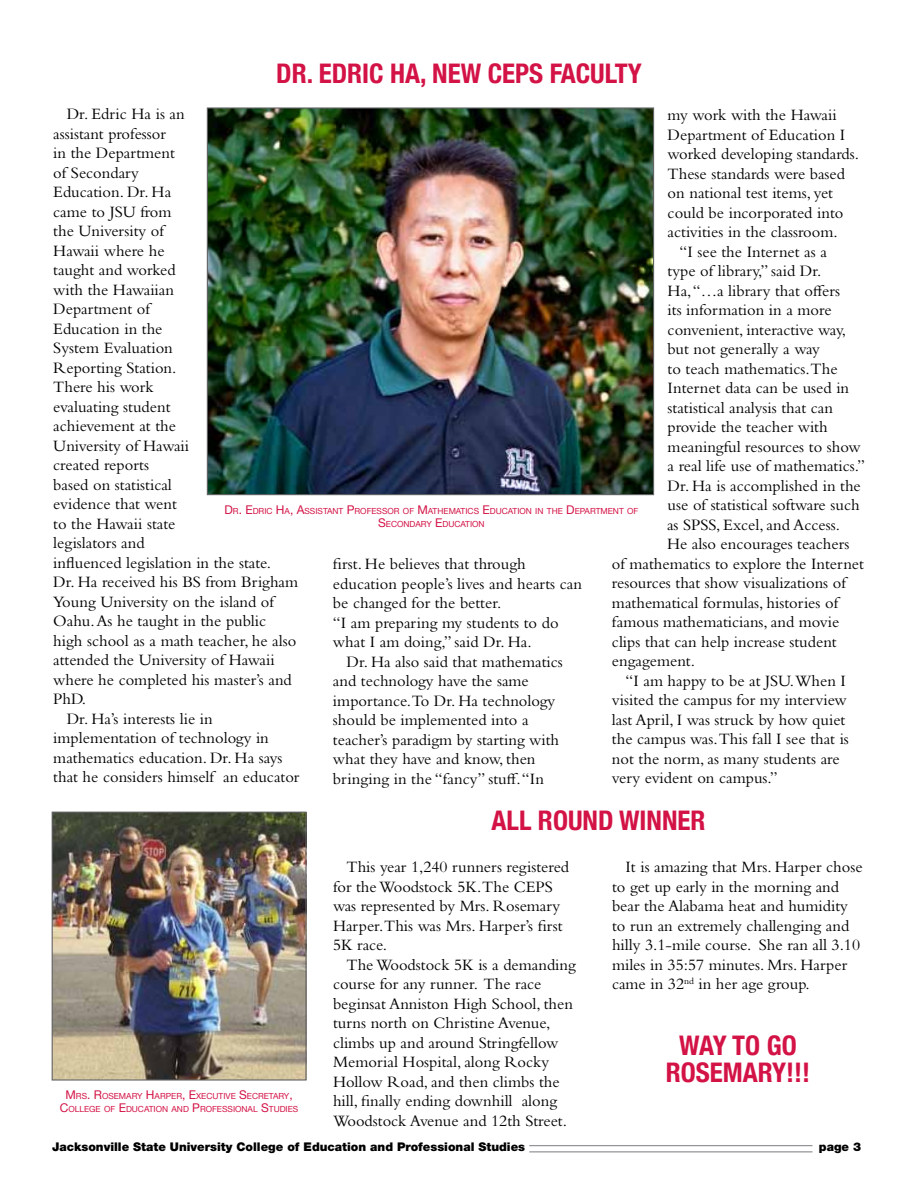
<style>
.page{position:relative;width:918px;height:1188px;background:#fff}
.page>*{position:absolute;margin:0;border:0;box-sizing:border-box;transform-origin:0 0}
.t1{font:700 condensed 27px/27px "Helvetica Neue";color:#d31245;text-align:center}
.t2{font:16.5px/19.5px "Bembo Std";color:#000}
.t3{font:900 12px "Helvetica Neue";color:#000}
.t4{font:8.4px/13.5px "Helvetica Neue";color:#d31245;text-align:center}
.s1{font-size:12px}
</style>
<div class="page">
<img style="left:209px;top:109px;width:443px;height:384px">
<img style="left:54px;top:814px;width:251px;height:265px">
<div style="left:52px;top:812px;width:255px;height:269px;border:1px solid #636466"></div>
<hr style="left:529px;top:1145px;width:283px;height:1px;background:#939598">
<hr style="left:529px;top:1151px;width:283px;height:1px;background:#939598">
<h1 class="t1" style="left:276px;top:60px;width:367px">DR. EDRIC HA, NEW CEPS FACULTY</h1>
<p class="t2" style="left:67px;top:104px;width:119px">Dr. Edric Ha is an</p>
<p class="t2" style="left:53px;top:123px;width:114px">assistant professor</p>
<p class="t2" style="left:53px;top:143px;width:123px">in the Department</p>
<p class="t2" style="left:53px;top:162px;width:87px">of Secondary</p>
<p class="t2" style="left:53px;top:182px;width:119px">Education. Dr. Ha</p>
<p class="t2" style="left:53px;top:201px;width:120px">came to JSU from</p>
<p class="t2" style="left:53px;top:221px;width:112px">the University of</p>
<p class="t2" style="left:53px;top:240px;width:113px">Hawaii where he</p>
<p class="t2" style="left:53px;top:260px;width:124px">taught and worked</p>
<p class="t2" style="left:53px;top:279px;width:122px">with the Hawaiian</p>
<p class="t2" style="left:53px;top:299px;width:98px">Department of</p>
<p class="t2" style="left:53px;top:318px;width:111px">Education in the</p>
<p class="t2" style="left:53px;top:338px;width:121px">System Evaluation</p>
<p class="t2" style="left:53px;top:357px;width:125px">Reporting Station.</p>
<p class="t2" style="left:53px;top:377px;width:102px">There his work</p>
<p class="t2" style="left:53px;top:396px;width:119px">evaluating student</p>
<p class="t2" style="left:53px;top:416px;width:124px">achievement at the</p>
<p class="t2" style="left:53px;top:435px;width:137px">University of Hawaii</p>
<p class="t2" style="left:53px;top:455px;width:97px">created reports</p>
<p class="t2" style="left:53px;top:474px;width:120px">based on statistical</p>
<p class="t2" style="left:53px;top:494px;width:125px">evidence that went</p>
<p class="t2" style="left:53px;top:513px;width:124px">to the Hawaii state</p>
<p class="t2" style="left:53px;top:533px;width:93px">legislators and</p>
<p class="t2" style="left:53px;top:552px;width:219px">influenced legislation in the state.</p>
<p class="t2" style="left:53px;top:572px;width:246px">Dr. Ha received his BS from Brigham</p>
<p class="t2" style="left:53px;top:591px;width:222px">Young University on the island of</p>
<p class="t2" style="left:53px;top:611px;width:214px">Oahu. As he taught in the public</p>
<p class="t2" style="left:53px;top:630px;width:244px">high school as a math teacher, he also</p>
<p class="t2" style="left:53px;top:650px;width:223px">attended the University of Hawaii</p>
<p class="t2" style="left:53px;top:669px;width:240px">where he completed his master’s and</p>
<p class="t2" style="left:53px;top:689px;width:34px">PhD.</p>
<p class="t2" style="left:67px;top:708px;width:148px">Dr. Ha’s interests lie in</p>
<p class="t2" style="left:53px;top:728px;width:217px">implementation of technology in</p>
<p class="t2" style="left:53px;top:747px;width:231px">mathematics education. Dr. Ha says</p>
<p class="t2" style="left:53px;top:767px;width:248px">that he considers himself an educator</p>
<p class="t2" style="left:668px;top:105px;width:171px">my work with the Hawaii</p>
<p class="t2" style="left:668px;top:125px;width:179px">Department of Education I</p>
<p class="t2" style="left:668px;top:144px;width:193px">worked developing standards.</p>
<p class="t2" style="left:668px;top:164px;width:179px">These standards were based</p>
<p class="t2" style="left:668px;top:183px;width:167px">on national test items, yet</p>
<p class="t2" style="left:668px;top:203px;width:177px">could be incorporated into</p>
<p class="t2" style="left:668px;top:222px;width:172px">activities in the classroom.</p>
<p class="t2" style="left:679px;top:242px;width:149px">“I see the Internet as a</p>
<p class="t2" style="left:668px;top:261px;width:155px">type of library,” said Dr.</p>
<p class="t2" style="left:668px;top:281px;width:174px">Ha, “…a library that offers</p>
<p class="t2" style="left:668px;top:300px;width:166px">its information in a more</p>
<p class="t2" style="left:668px;top:320px;width:180px">convenient, interactive way,</p>
<p class="t2" style="left:668px;top:339px;width:154px">but not generally a way</p>
<p class="t2" style="left:668px;top:359px;width:171px">to teach mathematics.The</p>
<p class="t2" style="left:668px;top:378px;width:183px">Internet data can be used in</p>
<p class="t2" style="left:668px;top:398px;width:167px">statistical analysis that can</p>
<p class="t2" style="left:668px;top:417px;width:162px">provide the teacher with</p>
<p class="t2" style="left:668px;top:437px;width:194px">meaningful resources to show</p>
<p class="t2" style="left:668px;top:456px;width:199px">a real life use of mathematics.”</p>
<p class="t2" style="left:668px;top:476px;width:195px">Dr. Ha is accomplished in the</p>
<p class="t2" style="left:668px;top:495px;width:194px">use of statistical software such</p>
<p class="t2" style="left:667px;top:515px;width:174px">as SPSS, Excel, and Access.</p>
<p class="t2" style="left:667px;top:534px;width:184px">He also encourages teachers</p>
<p class="t2" style="left:612px;top:554px;width:253px">of mathematics to explore the Internet</p>
<p class="t2" style="left:612px;top:573px;width:235px">resources that show visualizations of</p>
<p class="t2" style="left:612px;top:593px;width:228px">mathematical formulas, histories of</p>
<p class="t2" style="left:612px;top:612px;width:229px">famous mathematicians, and movie</p>
<p class="t2" style="left:612px;top:632px;width:226px">clips that can help increase student</p>
<p class="t2" style="left:612px;top:651px;width:85px">engagement.</p>
<p class="t2" style="left:625px;top:671px;width:222px">“I am happy to be at JSU.When I</p>
<p class="t2" style="left:612px;top:690px;width:236px">visited the campus for my interview</p>
<p class="t2" style="left:612px;top:710px;width:235px">last April, I was struck by how quiet</p>
<p class="t2" style="left:612px;top:729px;width:238px">the campus was.This fall I see that is</p>
<p class="t2" style="left:612px;top:749px;width:229px">not the norm, as many students are</p>
<p class="t2" style="left:612px;top:768px;width:167px">very evident on campus.”</p>
<p class="t4" style="left:225px;top:504px;width:415px"><span class="s1">D</span>R<span class="s1">. E</span>DRIC <span class="s1">H</span>A<span class="s1">, A</span>SSISTANT <span class="s1">P</span>ROFESSOR OF <span class="s1">M</span>ATHEMATICS <span class="s1">E</span>DUCATION IN THE <span class="s1">D</span>EPARTM ENT OF<br><span class="s1">S</span>ECONDARY <span class="s1">E</span>DUCATION</p>
<p class="t2" style="left:333px;top:554px;width:251px">first. He believes that through education people’s lives and hearts can be changed for the better.<br>“I am preparing my students to do what I am doing,” said Dr. Ha.</p>
<p class="t2" style="left:333px;top:651px;width:231px;text-indent:13px">Dr. Ha also said that mathematics and technology have the same importance.To Dr. Ha technology should be implemented into a teacher’s paradigm by starting with what they have and know, then bringing in the “fancy” stuff. “In</p>
<p class="t4" style="left:60px;top:1089px;width:240px"><span class="s1">M</span>RS<span class="s1">. R</span>OSEMARY <span class="s1">H</span>ARPER<span class="s1">, E</span>XECUTIVE <span class="s1">S</span>ECRETARY<span class="s1">,<br>C</span>OLLEGE OF <span class="s1">E</span>DUCATION AND <span class="s1">P</span>ROFESSIONAL <span class="s1">S</span>TUDIES</p>
<h1 class="t1" style="left:492px;top:807px;width:216px">ALL ROUND WINNER</h1>
<p class="t2" style="left:612px;top:857px;width:252px;text-indent:13px">It is amazing that Mrs. Harper chose to get up early in the morning and bear the Alabama heat and humidity to run an extremely challenging and hilly 3.1-mile course. She ran all 3.10 miles in 35:57 minutes. Mrs. Harper came in 32<sup>nd</sup> in her age group.</p>
<p class="t2" style="left:333px;top:857px;width:238px;text-indent:13px">This year 1,240 runners registered for the Woodstock 5K.The CEPS was represented by Mrs. Rosemary<br>Harper.This was Mrs. Harper’s first<br>5K race.</p>
<p class="t2" style="left:333px;top:955px;width:244px;text-indent:13px">The Woodstock 5K is a demanding course for any runner. The race beginsat Anniston High School, then turns north on Christine Avenue, climbs up and around Stringfellow Memorial Hospital, along Rocky Hollow Road, and then climbs the hill, finally ending downhill along Woodstock Avenue and 12th Street.</p>
<h1 class="t1" style="left:666px;top:1032px;width:146px">WAY TO GO<br>ROSEMARY!!!</h1>
<p class="t3" style="left:52px;top:1140px;width:475px">Jacksonville State University College of Education and Professional Studies</p>
<p class="t3" style="left:819px;top:1139px;width:44px">page 3</p>
</div>
